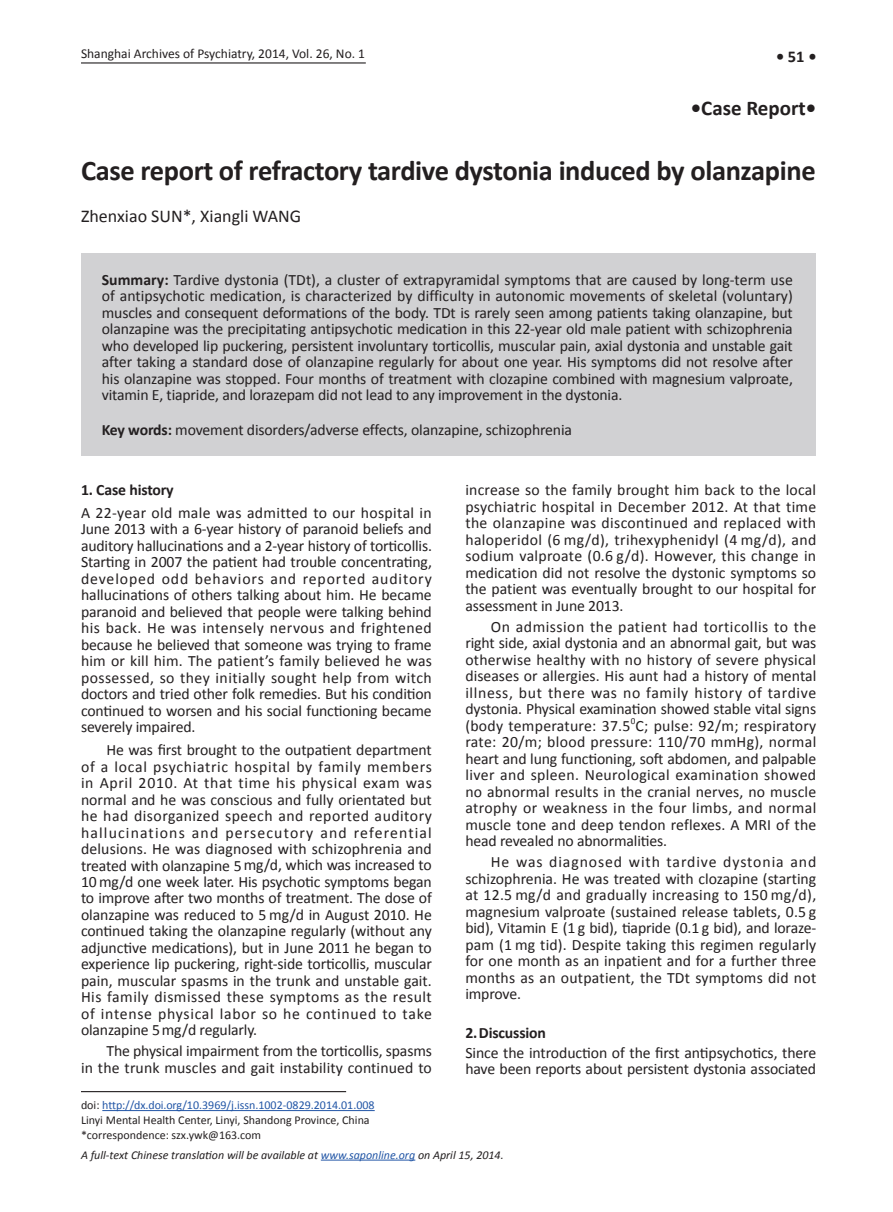
<style>
.page{position:relative;width:893px;height:1212px;background:#fff}
.page>*{position:absolute;margin:0;border:0;box-sizing:border-box;transform-origin:0 0}
.t1{font:700 28.5px "Calibri";letter-spacing:-.015em;color:#231f20}
.t2{font:700 21px "Calibri";color:#231f20}
.t3{font:18px "Calibri";color:#231f20}
.t4{font:700 16.5px "Calibri";color:#231f20}
.t5{font:15.75px/16.5px "Calibri";letter-spacing:-.01em;color:#231f20;text-align:justify}
.t6{font:700 15.75px "Calibri";letter-spacing:-.01em;color:#231f20}
.t7{font:13.5px "Calibri";color:#231f20}
.t8{font:12px/15px "Calibri";color:#231f20}
.t9{font:italic 12px "Calibri";color:#231f20}
.t10{font:9.15px "Calibri";color:#231f20}
.s1{font-weight:700}
.s2{color:#2256a6}
</style>
<div class="page">
<div style="left:81px;top:254px;width:735px;height:202px;background:#d1d1d3"></div>
<hr style="left:81px;top:1091px;width:265px;height:1px;background:#231f20">
<hr style="left:102px;top:1110px;width:273px;height:1px;background:#2256a6">
<hr style="left:321px;top:1160px;width:94px;height:1px;background:#2256a6">
<hr style="left:81px;top:62px;width:285px;height:2px;background:#231f20">
<p class="t7" style="left:81px;top:45px;width:286px">Shanghai Archives of Psychiatry, 2014, Vol. 26, No. 1</p>
<p class="t4" style="left:776px;top:46px;width:42px">• 51 •</p>
<h2 class="t2" style="left:691px;top:94px;width:127px">•Case Report•</h2>
<h1 class="t1" style="left:81px;top:152px;width:736px">Case report of refractory tardive dystonia induced by olanzapine</h1>
<p class="t3" style="left:81px;top:205px;width:222px">Zhenxiao SUN*, Xiangli WANG</p>
<p class="t5" style="left:102px;top:271px;width:693px"><span class="s1">Summary:</span> Tardive dystonia (TDt), a cluster of extrapyramidal symptoms that are caused by long-term use of antipsychotic medication, is characterized by difficulty in autonomic movements of skeletal (voluntary) muscles and consequent deformations of the body. TDt is rarely seen among patients taking olanzapine, but olanzapine was the precipitating antipsychotic medication in this 22-year old male patient with schizophrenia who developed lip puckering, persistent involuntary torticollis, muscular pain, axial dystonia and unstable gait after taking a standard dose of olanzapine regularly for about one year. His symptoms did not resolve after his olanzapine was stopped. Four months of treatment with clozapine combined with magnesium valproate, vitamin E, tiapride, and lorazepam did not lead to any improvement in the dystonia.</p>
<p class="t5" style="left:102px;top:421px;width:472px"><span class="s1">Key words:</span> movement disorders/adverse effects, olanzapine, schizophrenia</p>
<p class="t6" style="left:81px;top:480px;width:94px">1. Case history</p>
<p class="t5" style="left:81px;top:504px;width:352px">A 22-year old male was admitted to our hospital in June 2013 with a 6-year history of paranoid beliefs and auditory hallucinations and a 2-year history of torticollis.<br>Starting in 2007 the patient had trouble concentrating, developed odd behaviors and reported auditory hallucinations of others talking about him. He became paranoid and believed that people were talking behind his back. He was intensely nervous and frightened because he believed that someone was trying to frame him or kill him. The patient’s family believed he was possessed, so they initially sought help from witch doctors and tried other folk remedies. But his condition continued to worsen and his social functioning became severely impaired.</p>
<p class="t5" style="left:81px;top:741px;width:352px;text-indent:25px">He was first brought to the outpatient department of a local psychiatric hospital by family members in April 2010. At that time his physical exam was normal and he was conscious and fully orientated but he had disorganized speech and reported auditory hallucinations and persecutory and referential delusions. He was diagnosed with schizophrenia and treated with olanzapine 5mg/d, which was increased to 10 mg/d one week later. His psychotic symptoms began to improve after two months of treatment. The dose of olanzapine was reduced to 5 mg/d in August 2010. He continued taking the olanzapine regularly (without any adjunctive medications), but in June 2011 he began to experience lip puckering, right-side torticollis, muscular pain, muscular spasms in the trunk and unstable gait.<br>His family dismissed these symptoms as the result of intense physical labor so he continued to take olanzapine 5mg/d regularly.</p>
<p class="t5" style="left:81px;top:1043px;width:352px;text-align:right">The physical impairment from the torticollis, spasms<br>in the trunk muscles and gait instability continued to</p>
<p class="t5" style="left:465px;top:482px;width:352px">increase so the family brought him back to the local psychiatric hospital in December 2012. At that time the olanzapine was discontinued and replaced with haloperidol (6 mg/d), trihexyphenidyl (4 mg/d), and sodium valproate (0.6 g/d). However, this change in medication did not resolve the dystonic symptoms so the patient was eventually brought to our hospital for assessment in June 2013.</p>
<p class="t5" style="left:465px;top:618px;width:352px;text-indent:25px">On admission the patient had torticollis to the right side, axial dystonia and an abnormal gait, but was otherwise healthy with no history of severe physical diseases or allergies. His aunt had a history of mental illness, but there was no family history of tardive dystonia. Physical examination showed stable vital signs (body temperature: 37.5 C; pulse: 92/m; respiratory</p>
<p class="t10" style="left:631px;top:715px;width:6px">0</p>
<p class="t5" style="left:465px;top:734px;width:352px">rate: 20/m; blood pressure: 110/70 mmHg), normal heart and lung functioning, soft abdomen, and palpable liver and spleen. Neurological examination showed no abnormal results in the cranial nerves, no muscle atrophy or weakness in the four limbs, and normal muscle tone and deep tendon reflexes. A MRI of the head revealed no abnormalities.</p>
<p class="t5" style="left:465px;top:854px;width:352px;text-indent:26px">He was diagnosed with tardive dystonia and schizophrenia. He was treated with clozapine (starting at 12.5 mg/d and gradually increasing to 150 mg/d), magnesium valproate (sustained release tablets, 0.5 g bid), Vitamin E (1 g bid), tiapride (0.1 g bid), and loraze&shy;pam (1 mg tid). Despite taking this regimen regularly for one month as an inpatient and for a further three months as an outpatient, the TDt symptoms did not improve.</p>
<p class="t6" style="left:465px;top:1023px;width:82px">2.Discussion</p>
<p class="t5" style="left:465px;top:1044px;width:352px">Since the introduction of the first antipsychotics, there have been reports about persistent dystonia associated</p>
<p class="t8" style="left:81px;top:1098px;width:295px">doi: <span class="s2">http://dx.doi.org/10.3969/j.issn.1002-0829.2014.01.008<br></span>Linyi Mental Health Center, Linyi, Shandong Province, China *correspondence: szx.ywk@163.com</p>
<p class="t9" style="left:81px;top:1146px;width:424px">A full-text Chinese translation will be available at <span class="s2">www.saponline.org</span> on April 15, 2014.</p>
</div>
